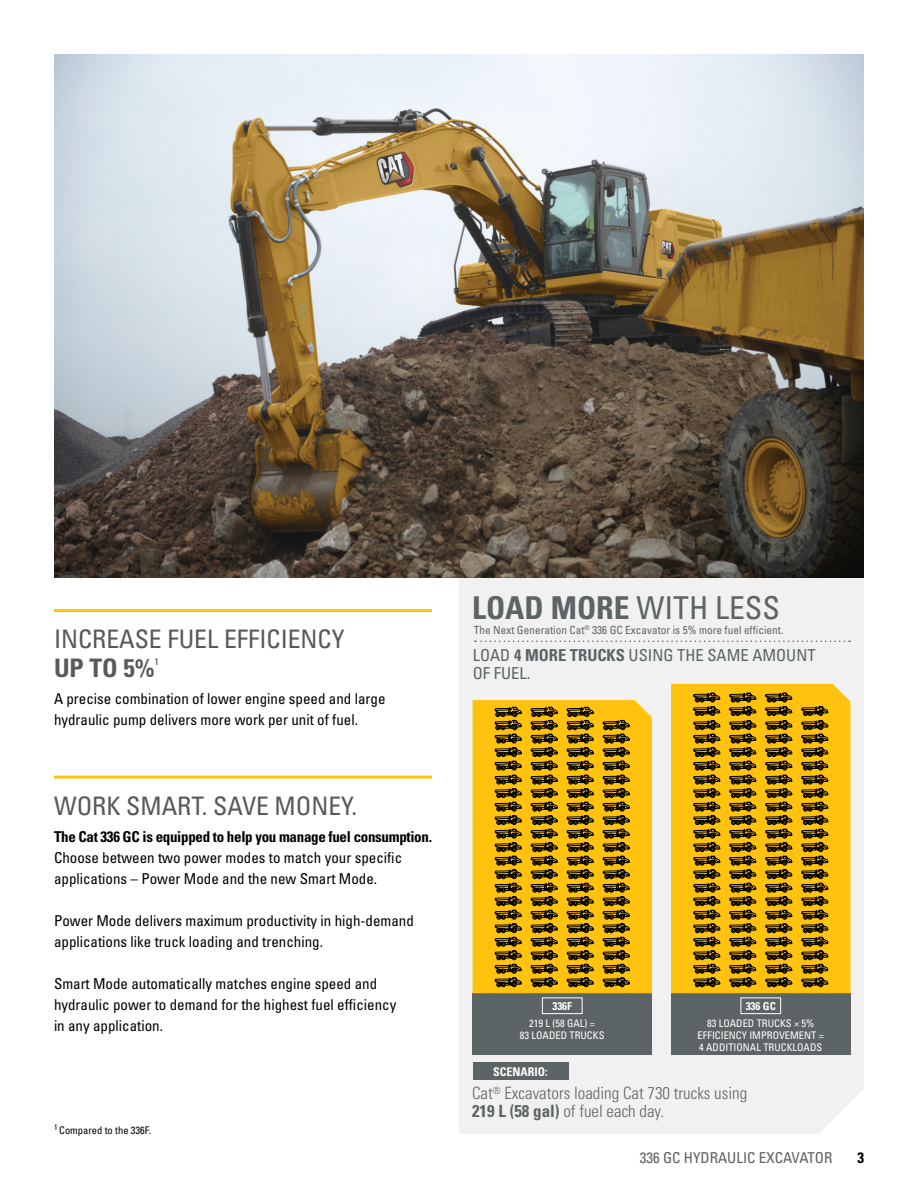
<style>
.page{position:relative;width:918px;height:1188px;background:#fff}
.page>*{position:absolute;margin:0;border:0;box-sizing:border-box;transform-origin:0 0}
.Title_-_Load_more{font:700 condensed 31.5px "Univers";color:#5d6465}
.Headline_gray_with_y{font:condensed 25.5px "Univers";color:#58595b}
.Headline_gray{font:700 condensed 25.5px "Univers";color:#58595b}
.Cat_excavators_loadi{font:300 condensed 16.95px/18px "Univers";color:#5d6465}
.Load_4_more_trucks{font:condensed 16.5px/18px "Univers";color:#5d6465}
.Body_copy{font:condensed 15px/21px "Univers";color:#000}
.t1{font:condensed 15px "Univers";color:#5e6263}
.t2{font:700 condensed 15px "Univers";color:#000}
.Scenario{font:700 condensed 12px "Univers";color:#fff}
.Next_Generation{font:condensed 11.25px "Univers";color:#5d6465}
.t3{font:700 condensed 11.1px "Univers";color:#fff}
.Loaded_trucks{font:condensed 10.5px/12px "Univers";color:#fff;text-align:center}
.Body_copy_footnotes{font:condensed 10.5px "Univers";color:#000}
.Headline_gray-2{font:condensed 9.6px "Univers";color:#414042;scale:1.05 1}
.s1{font-weight:700}
.s2{font-weight:400}
</style>
<div class="page">
<svg style="left:459px;top:578px;width:405px;height:556px;fill:#f1f1f2"></svg>
<img style="left:54px;top:54px;width:810px;height:524px">
<hr style="left:54px;top:609px;width:378px;height:3px;background:#ffc20e">
<hr style="left:54px;top:776px;width:378px;height:3px;background:#ffc20e">
<div style="left:671px;top:993px;width:180px;height:62px;background:#5d6465"></div>
<div style="left:473px;top:993px;width:179px;height:62px;background:#5d6465"></div>
<div style="left:671px;top:684px;width:180px;height:309px;background:#ffc20e"></div>
<div style="left:473px;top:700px;width:179px;height:293px;background:#ffc20e"></div>
<div style="left:473px;top:1062px;width:96px;height:18px;background:#5d6465"></div>
<div style="left:542px;top:998px;width:41px;height:16px;border:1px solid #fff"></div>
<div style="left:741px;top:998px;width:40px;height:16px;border:1px solid #fff"></div>
<svg style="left:475px;top:640px;width:375px;height:2px"></svg>
<svg style="left:495px;top:707px;width:27px;height:282px;background:#8f6c07"></svg>
<svg style="left:531px;top:707px;width:27px;height:282px;background:#8f6c07"></svg>
<svg style="left:567px;top:707px;width:27px;height:282px;background:#8f6c07"></svg>
<svg style="left:603px;top:720px;width:27px;height:269px;background:#8f6d07"></svg>
<svg style="left:693px;top:692px;width:28px;height:297px;background:#936f07"></svg>
<svg style="left:729px;top:692px;width:28px;height:297px;background:#936f07"></svg>
<svg style="left:765px;top:692px;width:28px;height:297px;background:#936f07"></svg>
<svg style="left:801px;top:705px;width:28px;height:284px;background:#947007"></svg>
<p class="Headline_gray_with_y" style="left:54px;top:623px;width:292px">INCREASE FUEL EFFICIENCY</p>
<p class="Headline_gray" style="left:54px;top:652px;width:102px">UP TO 5%</p>
<p class="Headline_gray-2" style="left:155px;top:656px;width:6px">1</p>
<p class="Body_copy" style="left:54px;top:688px;width:333px">A precise combination of lower engine speed and large hydraulic pump delivers more work per unit of fuel.</p>
<p class="Headline_gray_with_y" style="left:54px;top:789px;width:305px">WORK SMART. SAVE MONEY.</p>
<p class="Body_copy" style="left:54px;top:826px;width:380px"><span class="s1">The Cat 336 GC is equipped to help you manage fuel consumption.<br></span>Choose between two power modes to match your specific applications – Power Mode and the new Smart Mode.</p>
<p class="Body_copy" style="left:54px;top:910px;width:361px">Power Mode delivers maximum productivity in high-demand applications like truck loading and trenching.</p>
<p class="Body_copy" style="left:54px;top:973px;width:344px">Smart Mode automatically matches engine speed and hydraulic power to demand for the highest fuel efficiency in any application.</p>
<p class="Body_copy_footnotes" style="left:54px;top:1124px;width:99px"><sup>1</sup> Compared to the 336F.</p>
<p class="Title_-_Load_more" style="left:472px;top:588px;width:309px">LOAD MORE <span class="s2">WITH LESS</span></p>
<p class="Next_Generation" style="left:474px;top:623px;width:311px">The Next Generation Cat<sup>®</sup> 336 GC Excavator is 5% more fuel efficient.</p>
<p class="Load_4_more_trucks" style="left:473px;top:646px;width:344px">LOAD <span class="s1">4 MORE TRUCKS</span> USING THE SAME AMOUNT<br>OF FUEL.</p>
<p class="t3" style="left:552px;top:999px;width:21px">336F</p>
<p class="t3" style="left:746px;top:999px;width:32px">336 GC</p>
<p class="Loaded_trucks" style="left:520px;top:1017px;width:86px">219 L (58 GAL) =<br>83 LOADED TRUCKS</p>
<p class="Loaded_trucks" style="left:697px;top:1017px;width:128px">83 LOADED TRUCKS × 5%<br>EFFICIENCY IMPROVEMENT =<br>4 ADDITIONAL TRUCKLOADS</p>
<p class="Cat_excavators_loadi" style="left:472px;top:1084px;width:277px">Cat<sup>®</sup> Excavators loading Cat 730 trucks using<br><span class="s1">219 L (58 gal)</span> of fuel each day.</p>
<p class="Scenario" style="left:493px;top:1064px;width:56px">SCENARIO:</p>
<p class="t1" style="left:640px;top:1148px;width:194px">336 GC HYDRAULIC EXCAVATOR</p>
<p class="t2" style="left:857px;top:1148px;width:8px">3</p>
</div>
